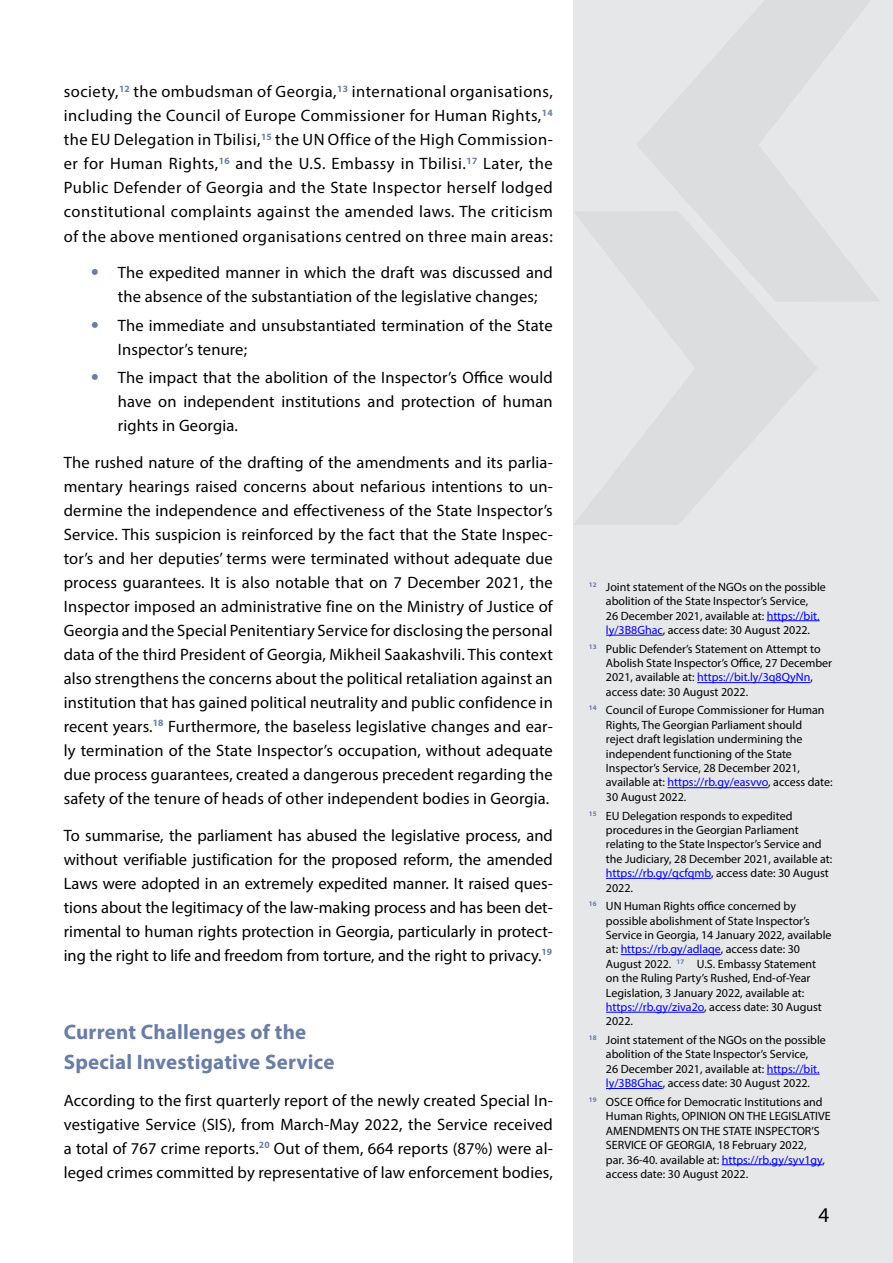
<style>
.page{position:relative;width:893px;height:1263px;background:#fff}
.page>*{position:absolute;margin:0;border:0;box-sizing:border-box;transform-origin:0 0}
.t1{font:700 21px/30.6px "Myriad Pro";letter-spacing:.01em;color:#6a7da5}
.t2{font:21px "Myriad Pro";color:#000}
.t3{font:16.5px/24px "Myriad Pro";letter-spacing:.01em;color:#000;text-align:justify}
.t4{font:12px/14.4px "Myriad Pro";color:#000}
.s1{font-family:"tall";color:#6a7da5}
.s2{color:#00f}
</style>
<div class="page">
<div style="left:573px;top:0;width:320px;height:1263px;background:#e6e7e8"></div>
<hr style="left:767px;top:620px;width:53px;height:1px;background:#00f">
<hr style="left:606px;top:635px;width:57px;height:1px;background:#00f">
<hr style="left:697px;top:682px;width:113px;height:1px;background:#00f">
<hr style="left:667px;top:787px;width:101px;height:1px;background:#00f">
<hr style="left:606px;top:878px;width:105px;height:1px;background:#00f">
<hr style="left:621px;top:954px;width:100px;height:1px;background:#00f">
<hr style="left:606px;top:1012px;width:98px;height:1px;background:#00f">
<hr style="left:767px;top:1074px;width:53px;height:1px;background:#00f">
<hr style="left:606px;top:1088px;width:57px;height:1px;background:#00f">
<hr style="left:722px;top:1164px;width:100px;height:1px;background:#00f">
<p class="t3" style="left:64px;top:80px;width:490px">society,<sup>12</sup> the ombudsman of Georgia,<sup>13</sup> international organisations, including the Council of Europe Commissioner for Human Rights,<sup>14 </sup>the EU Delegation in Tbilisi,<sup>15</sup> the UN Office of the High Commission&shy;er for Human Rights,<sup>16</sup> and the U.S. Embassy in Tbilisi.<sup>17</sup> Later, the Public Defender of Georgia and the State Inspector herself lodged constitutional complaints against the amended laws. The criticism of the above mentioned organisations centred on three main areas:</p>
<p class="t3" style="left:118px;top:260px;width:436px;text-indent:-27px"><span class="s1">•</span> The expedited manner in which the draft was discussed and the absence of the substantiation of the legislative changes;</p>
<p class="t3" style="left:118px;top:313px;width:436px;text-indent:-27px"><span class="s1">•</span> The immediate and unsubstantiated termination of the State<br>Inspector’s tenure;</p>
<p class="t3" style="left:118px;top:365px;width:436px;text-indent:-27px"><span class="s1">•</span> The impact that the abolition of the Inspector’s Office would have on independent institutions and protection of human rights in Georgia.</p>
<p class="t3" style="left:64px;top:450px;width:491px">The rushed nature of the drafting of the amendments and its parlia&shy;mentary hearings raised concerns about nefarious intentions to un&shy;dermine the independence and effectiveness of the State Inspector’s Service. This suspicion is reinforced by the fact that the State Inspec&shy;tor’s and her deputies’ terms were terminated without adequate due process guarantees. It is also notable that on 7 December 2021, the Inspector imposed an administrative fine on the Ministry of Justice of Georgia and the Special Penitentiary Service for disclosing the personal data of the third President of Georgia, Mikheil Saakashvili. This context also strengthens the concerns about the political retaliation against an institution that has gained political neutrality and public confidence in recent years.<sup>18</sup> Furthermore, the baseless legislative changes and ear&shy;ly termination of the State Inspector’s occupation, without adequate due process guarantees, created a dangerous precedent regarding the safety of the tenure of heads of other independent bodies in Georgia.</p>
<p class="t3" style="left:64px;top:823px;width:490px">To summarise, the parliament has abused the legislative process, and without verifiable justification for the proposed reform, the amended Laws were adopted in an extremely expedited manner. It raised ques&shy;tions about the legitimacy of the law-making process and has been det&shy;rimental to human rights protection in Georgia, particularly in protect&shy;ing the right to life and freedom from torture, and the right to privacy.<sup>19</sup></p>
<p class="t1" style="left:64px;top:1015px;width:272px">Current Challenges of the<br>Special Investigative Service</p>
<p class="t3" style="left:64px;top:1088px;width:491px">According to the first quarterly report of the newly created Special In&shy;vestigative Service (SIS), from March-May 2022, the Service received a total of 767 crime reports.<sup>20</sup> Out of them, 664 reports (87%) were al&shy;leged crimes committed by representative of law enforcement bodies,</p>
<p class="t4" style="left:606px;top:579px;width:221px;text-indent:-17px"><sup>12</sup> Joint statement of the NGOs on the possible abolition of the State Inspector’s Service,<br>26 December 2021, available at: <span class="s2">https://bit. ly/3B8Ghac</span>, access date: 30 August 2022.</p>
<p class="t4" style="left:606px;top:641px;width:228px;text-indent:-17px"><sup>13</sup> Public Defender’s Statement on Attempt to Abolish State Inspector’s Office, 27 December 2021, available at: <span class="s2">https://bit.ly/3q8QyNn</span>, access date: 30 August 2022.</p>
<p class="t4" style="left:606px;top:703px;width:228px;text-indent:-17px"><sup>14</sup> Council of Europe Commissioner for Human Rights, The Georgian Parliament should reject draft legislation undermining the independent functioning of the State Inspector’s Service, 28 December 2021, available at: <span class="s2">https://rb.gy/easvvo</span>, access date:<br>30 August 2022.</p>
<p class="t4" style="left:606px;top:808px;width:228px;text-indent:-17px"><sup>15</sup> EU Delegation responds to expedited procedures in the Georgian Parliament relating to the State Inspector’s Service and the Judiciary, 28 December 2021, available at: <span class="s2">https://rb.gy/qcfqmb</span>, access date: 30 August 2022.</p>
<p class="t4" style="left:606px;top:899px;width:227px;text-indent:-17px"><sup>16</sup> UN Human Rights office concerned by possible abolishment of State Inspector’s Service in Georgia, 14 January 2022, available at: <span class="s2">https://rb.gy/adlaqe</span>, access date: 30<br>August 2022. <sup>17</sup> U.S. Embassy Statement on the Ruling Party’s Rushed, End-of-Year Legislation, 3 January 2022, available at: <span class="s2">https://rb.gy/ziva2o</span>, access date: 30 August 2022.</p>
<p class="t4" style="left:606px;top:1033px;width:221px;text-indent:-17px"><sup>18</sup> Joint statement of the NGOs on the possible abolition of the State Inspector’s Service,<br>26 December 2021, available at: <span class="s2">https://bit. ly/3B8Ghac</span>, access date: 30 August 2022.</p>
<p class="t4" style="left:606px;top:1094px;width:226px;text-indent:-17px"><sup>19</sup> OSCE Office for Democratic Institutions and Human Rights, OPINION ON THE LEGISLATIVE AMENDMENTS ON THE STATE INSPECTOR’S SERVICE OF GEORGIA, 18 February 2022,<br>par. 36-40. available at: <span class="s2">https://rb.gy/syv1gy</span>, access date: 30 August 2022.</p>
<p class="t2" style="left:818px;top:1202px;width:12px">4</p>
</div>
